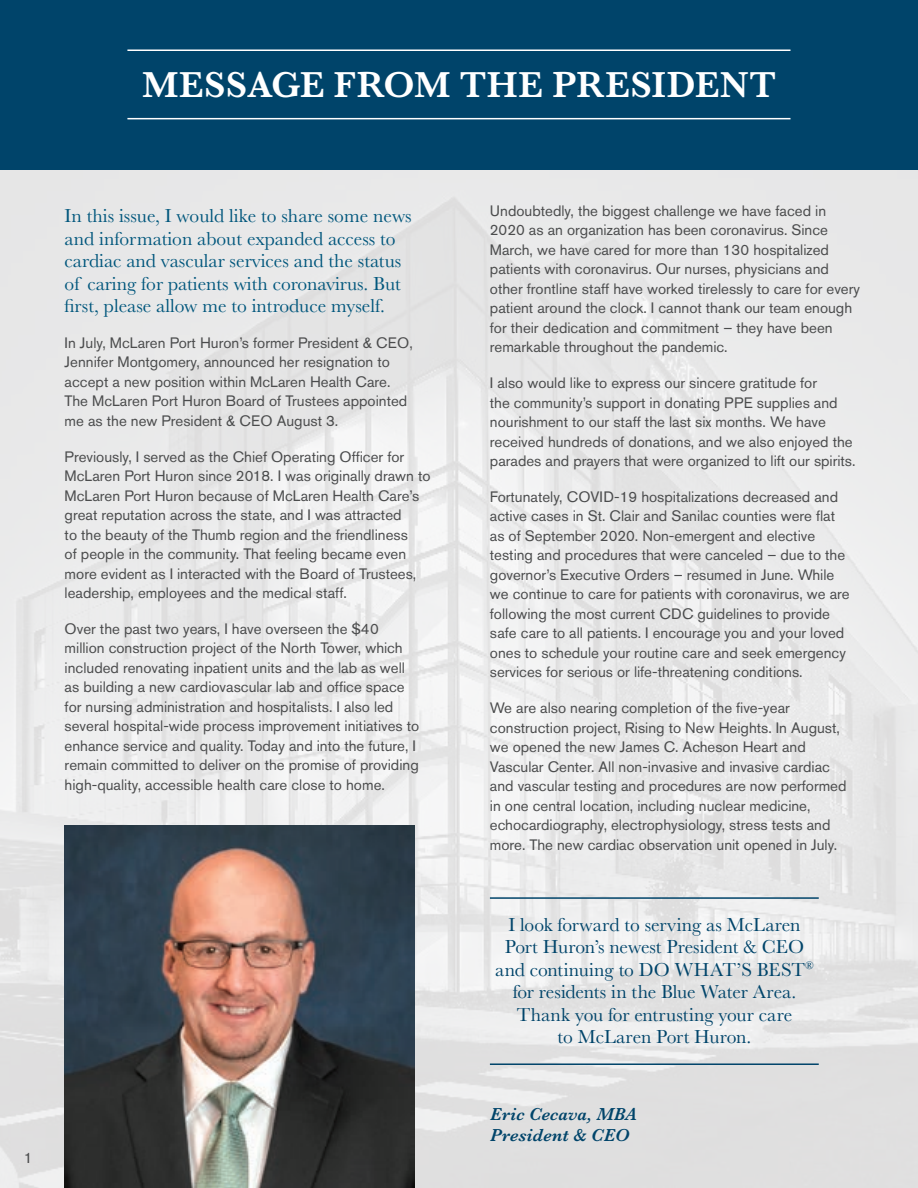
<style>
.page{position:relative;width:918px;height:1188px;background:#fff}
.page>*{position:absolute;margin:0;border:0;box-sizing:border-box;transform-origin:0 0}
.t1{font:600 37.5px "Baskerville";letter-spacing:.01em;color:#fff}
.t2{font:19.5px/22.5px "Baskerville";color:#00567c}
.t3{font:19.5px/22.5px "Baskerville";color:#00446a;text-align:center}
.t4{font:italic 600 18px/21px "Baskerville";letter-spacing:.01em;color:#00446a}
.t5{font:15px/19.5px "Akzidenz Grotesk Std";color:#4b4c4d}
</style>
<div class="page">
<img style="left:0;top:170px;width:918px;height:1018px">
<div style="left:0;top:0;width:918px;height:170px;background:#00446a"></div>
<img style="left:65px;top:825px;width:350px;height:363px">
<hr style="left:490px;top:897px;width:329px;height:2px;background:#00446a">
<hr style="left:490px;top:1063px;width:329px;height:2px;background:#00446a">
<hr style="left:127px;top:118px;width:664px;height:1px;background:#fff">
<hr style="left:127px;top:50px;width:664px;height:1px;background:#fff">
<h1 class="t1" style="left:142px;top:59px;width:635px">MESSAGE FROM THE PRESIDENT</h1>
<h2 class="t2" style="left:65px;top:205px;width:349px">In this issue, I would like to share some news and information about expanded access to cardiac and vascular services and the status of caring for patients with coronavirus. But first, please allow me to introduce myself.</h2>
<p class="t5" style="left:65px;top:333px;width:350px">In July, McLaren Port Huron’s former President &amp; CEO, Jennifer Montgomery, announced her resignation to accept a new position within McLaren Health Care.<br>The McLaren Port Huron Board of Trustees appointed me as the new President &amp; CEO August 3.</p>
<p class="t5" style="left:65px;top:446px;width:367px">Previously, I served as the Chief Operating Officer for McLaren Port Huron since 2018. I was originally drawn to McLaren Port Huron because of McLaren Health Care’s great reputation across the state, and I was attracted<br>to the beauty of the Thumb region and the friendliness<br>of people in the community. That feeling became even more evident as I interacted with the Board of Trustees, leadership, employees and the medical staff.</p>
<p class="t5" style="left:65px;top:619px;width:356px">Over the past two years, I have overseen the $40 million construction project of the North Tower, which included renovating inpatient units and the lab as well as building a new cardiovascular lab and office space for nursing administration and hospitalists. I also led several hospital-wide process improvement initiatives to enhance service and quality. Today and into the future, I remain committed to deliver on the promise of providing high-quality, accessible health care close to home.</p>
<p class="t5" style="left:24px;top:1148px;width:10px">1</p>
<p class="t5" style="left:490px;top:201px;width:372px">Undoubtedly, the biggest challenge we have faced in 2020 as an organization has been coronavirus. Since March, we have cared for more than 130 hospitalized patients with coronavirus. Our nurses, physicians and other frontline staff have worked tirelessly to care for every patient around the clock. I cannot thank our team enough for their dedication and commitment – they have been remarkable throughout the pandemic.</p>
<p class="t5" style="left:490px;top:373px;width:367px">I also would like to express our sincere gratitude for<br>the community’s support in donating PPE supplies and nourishment to our staff the last six months. We have received hundreds of donations, and we also enjoyed the parades and prayers that were organized to lift our spirits.</p>
<p class="t5" style="left:490px;top:487px;width:361px">Fortunately, COVID-19 hospitalizations decreased and active cases in St. Clair and Sanilac counties were flat as of September 2020. Non-emergent and elective testing and procedures that were canceled – due to the governor’s Executive Orders – resumed in June. While we continue to care for patients with coronavirus, we are following the most current CDC guidelines to provide safe care to all patients. I encourage you and your loved ones to schedule your routine care and seek emergency services for serious or life-threatening conditions.</p>
<p class="t5" style="left:490px;top:698px;width:358px">We are also nearing completion of the five-year construction project, Rising to New Heights. In August, we opened the new James C. Acheson Heart and Vascular Center. All non-invasive and invasive cardiac and vascular testing and procedures are now performed in one central location, including nuclear medicine, echocardiography, electrophysiology, stress tests and more. The new cardiac observation unit opened in July.</p>
<h2 class="t3" style="left:495px;top:913px;width:320px">I look forward to serving as McLaren<br>Port Huron’s newest President &amp; CEO and continuing to DO WHAT’S BEST<sup>® </sup>for residents in the Blue Water Area.<br>Thank you for entrusting your care<br>to McLaren Port Huron.</h2>
<p class="t4" style="left:490px;top:1104px;width:148px">Eric Cecava, MBA<br>President &amp; CEO</p>
</div>
